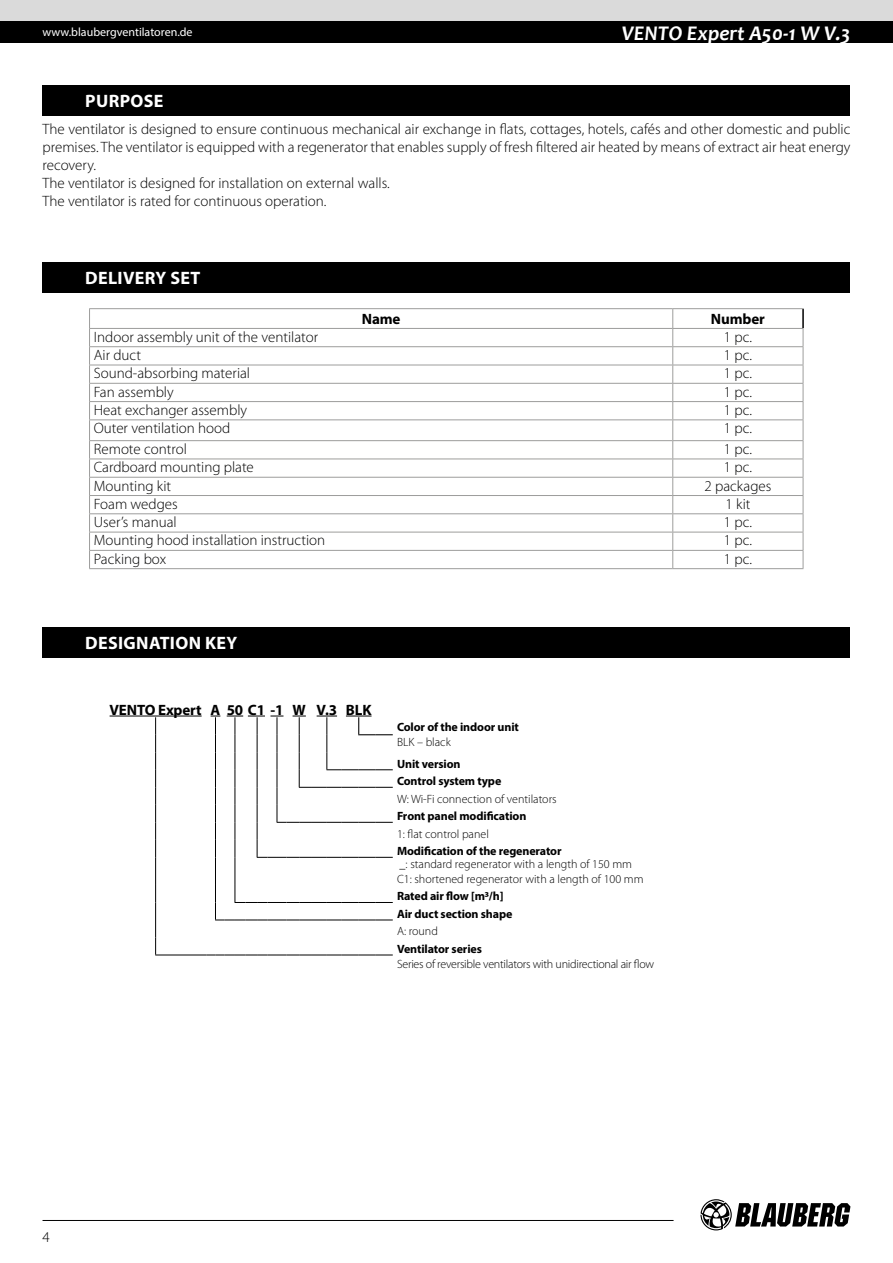
<style>
.page{position:relative;width:893px;height:1263px;background:#fff}
.page>*{position:absolute;margin:0;border:0;box-sizing:border-box;transform-origin:0 0}
.t1{font:italic 700 21px "Candara";color:#fff}
.t2{font:700 18px "Myriad Pro";letter-spacing:.02em;color:#fff}
.t3{font:300 15px/18px "Myriad Pro";color:#000}
.t4{font:700 15px "Myriad Pro";letter-spacing:-.01em;color:#000}
.t5{font:700 12px/17.5px "Myriad Pro";letter-spacing:-.01em;color:#000}
.t6{font:300 12px/14.4px "Myriad Pro";color:#000}
.t7{font:300 12px "Myriad Pro";letter-spacing:-.02em;color:#000}
.t8{font:12px "Myriad Pro";color:#fff}
</style>
<div class="page">
<div style="left:0;top:0;width:893px;height:21px;background:#dadada"></div>
<div style="left:0;top:21px;width:893px;height:22px;background:#000"></div>
<svg style="left:700px;top:1199px;width:150px;height:31px"></svg>
<hr style="left:43px;top:1220px;width:631px;height:1px;background:#000">
<div style="left:43px;top:85px;width:807px;height:31px;background:#000"></div>
<hr style="left:89px;top:308px;width:584px;height:1px;background:#9d9d9c">
<hr style="left:673px;top:308px;width:131px;height:1px;background:#9d9d9c">
<hr style="left:89px;top:328px;width:584px;height:1px;background:#9d9d9c">
<hr style="left:89px;top:346px;width:584px;height:1px;background:#9d9d9c">
<hr style="left:673px;top:346px;width:130px;height:1px;background:#9d9d9c">
<hr style="left:89px;top:365px;width:584px;height:1px;background:#9d9d9c">
<hr style="left:673px;top:365px;width:130px;height:1px;background:#9d9d9c">
<hr style="left:89px;top:383px;width:584px;height:1px;background:#9d9d9c">
<hr style="left:673px;top:383px;width:130px;height:1px;background:#9d9d9c">
<hr style="left:89px;top:401px;width:584px;height:1px;background:#9d9d9c">
<hr style="left:673px;top:401px;width:130px;height:1px;background:#9d9d9c">
<hr style="left:89px;top:419px;width:584px;height:1px;background:#9d9d9c">
<hr style="left:673px;top:419px;width:130px;height:1px;background:#9d9d9c">
<hr style="left:89px;top:440px;width:584px;height:1px;background:#9d9d9c">
<hr style="left:89px;top:459px;width:584px;height:1px;background:#9d9d9c">
<hr style="left:89px;top:477px;width:584px;height:1px;background:#9d9d9c">
<hr style="left:673px;top:477px;width:130px;height:1px;background:#9d9d9c">
<hr style="left:89px;top:495px;width:584px;height:1px;background:#9d9d9c">
<hr style="left:673px;top:495px;width:130px;height:1px;background:#9d9d9c">
<hr style="left:89px;top:513px;width:584px;height:1px;background:#9d9d9c">
<hr style="left:673px;top:513px;width:130px;height:1px;background:#9d9d9c">
<hr style="left:89px;top:532px;width:584px;height:1px;background:#9d9d9c">
<hr style="left:673px;top:532px;width:130px;height:1px;background:#9d9d9c">
<hr style="left:89px;top:550px;width:584px;height:1px;background:#9d9d9c">
<svg style="left:89px;top:309px;width:1px;height:259px"></svg>
<hr style="left:673px;top:550px;width:130px;height:1px;background:#9d9d9c">
<svg style="left:672px;top:309px;width:1px;height:259px"></svg>
<hr style="left:89px;top:568px;width:584px;height:1px;background:#9d9d9c">
<hr style="left:673px;top:568px;width:130px;height:1px;background:#9d9d9c">
<hr style="left:673px;top:328px;width:130px;height:1px;background:#9d9d9c">
<hr style="left:673px;top:440px;width:130px;height:1px;background:#9d9d9c">
<hr style="left:673px;top:459px;width:130px;height:1px;background:#9d9d9c">
<svg style="left:802px;top:309px;width:2px;height:259px"></svg>
<div style="left:43px;top:262px;width:807px;height:31px;background:#000"></div>
<div style="left:43px;top:627px;width:807px;height:31px;background:#000"></div>
<svg style="left:155px;top:717px;width:1px;height:238px"></svg>
<hr style="left:155px;top:955px;width:51px;height:1px;background:#000">
<svg style="left:206px;top:955px;width:187px;height:1px"></svg>
<hr style="left:110px;top:716px;width:92px;height:1px;background:#000">
<svg style="left:211px;top:716px;width:182px;height:204px"></svg>
<p class="t8" style="left:43px;top:25px;width:152px">www.blaubergventilatoren.de</p>
<h1 class="t1" style="left:622px;top:20px;width:13px">VENTO</h1>
<h1 class="t1" style="left:687px;top:20px;width:165px">Expert A50-1 W V.3</h1>
<p class="t2" style="left:85px;top:89px;width:80px">PURPOSE</p>
<p class="t3" style="left:43px;top:120px;width:809px">The ventilator is designed to ensure continuous mechanical air exchange in flats, cottages, hotels, cafés and other domestic and public premises. The ventilator is equipped with a regenerator that enables supply of fresh filtered air heated by means of extract air heat energy recovery.<br>The ventilator is designed for installation on external walls.<br>The ventilator is rated for continuous operation.</p>
<p class="t2" style="left:85px;top:266px;width:117px">DELIVERY SET</p>
<p class="t4" style="left:362px;top:309px;width:40px">Name</p>
<p class="t4" style="left:711px;top:309px;width:55px">Number</p>
<p class="t3" style="left:94px;top:328px;width:226px">Indoor assembly unit of the ventilator</p>
<p class="t3" style="left:724px;top:328px;width:30px">1 pc.</p>
<p class="t3" style="left:94px;top:346px;width:49px">Air duct</p>
<p class="t3" style="left:724px;top:346px;width:30px">1 pc.</p>
<p class="t3" style="left:94px;top:365px;width:158px">Sound-absorbing material</p>
<p class="t3" style="left:724px;top:365px;width:30px">1 pc.</p>
<p class="t3" style="left:94px;top:383px;width:81px">Fan assembly</p>
<p class="t3" style="left:724px;top:383px;width:30px">1 pc.</p>
<p class="t3" style="left:94px;top:401px;width:155px">Heat exchanger assembly</p>
<p class="t3" style="left:724px;top:401px;width:30px">1 pc.</p>
<p class="t3" style="left:94px;top:419px;width:138px">Outer ventilation hood</p>
<p class="t3" style="left:724px;top:419px;width:30px">1 pc.</p>
<p class="t3" style="left:94px;top:440px;width:95px">Remote control</p>
<p class="t3" style="left:724px;top:440px;width:30px">1 pc.</p>
<p class="t3" style="left:94px;top:459px;width:162px">Cardboard mounting plate</p>
<p class="t3" style="left:724px;top:459px;width:30px">1 pc.</p>
<p class="t3" style="left:94px;top:477px;width:79px">Mounting kit</p>
<p class="t3" style="left:704px;top:477px;width:68px">2 packages</p>
<p class="t3" style="left:94px;top:495px;width:85px">Foam wedges</p>
<p class="t3" style="left:725px;top:495px;width:27px">1 kit</p>
<p class="t3" style="left:94px;top:513px;width:84px">User’s manual</p>
<p class="t3" style="left:724px;top:513px;width:30px">1 pc.</p>
<p class="t3" style="left:94px;top:532px;width:233px">Mounting hood installation instruction</p>
<p class="t3" style="left:724px;top:532px;width:30px">1 pc.</p>
<p class="t3" style="left:94px;top:550px;width:74px">Packing box</p>
<p class="t3" style="left:724px;top:550px;width:30px">1 pc.</p>
<p class="t2" style="left:85px;top:631px;width:154px">DESIGNATION KEY</p>
<p class="t4" style="left:110px;top:700px;width:263px">VENTO Expert A 50 C1 -1 W V.3 BLK</p>
<p class="t5" style="left:397px;top:717px;width:123px">Color of the indoor unit</p>
<p class="t6" style="left:397px;top:735px;width:55px">BLK – black</p>
<p class="t5" style="left:397px;top:754px;width:106px">Unit version<br>Control system type</p>
<p class="t6" style="left:397px;top:792px;width:161px">W: Wi-Fi connection of ventilators</p>
<p class="t5" style="left:397px;top:807px;width:131px">Front panel modification</p>
<p class="t6" style="left:397px;top:827px;width:93px">1: flat control panel</p>
<p class="t5" style="left:397px;top:842px;width:166px">Modification of the regenerator</p>
<p class="t6" style="left:397px;top:857px;width:248px">_: standard regenerator with a length of 150 mm<br>C1: shortened regenerator with a length of 100 mm</p>
<p class="t5" style="left:397px;top:887px;width:117px">Rated air flow [m3/h]<br>Air duct section shape</p>
<p class="t6" style="left:397px;top:924px;width:42px">A: round</p>
<p class="t5" style="left:397px;top:940px;width:86px">Ventilator series</p>
<p class="t7" style="left:397px;top:958px;width:259px">Series of reversible ventilators with unidirectional air flow</p>
<p class="t3" style="left:43px;top:1228px;width:9px">4</p>
</div>
